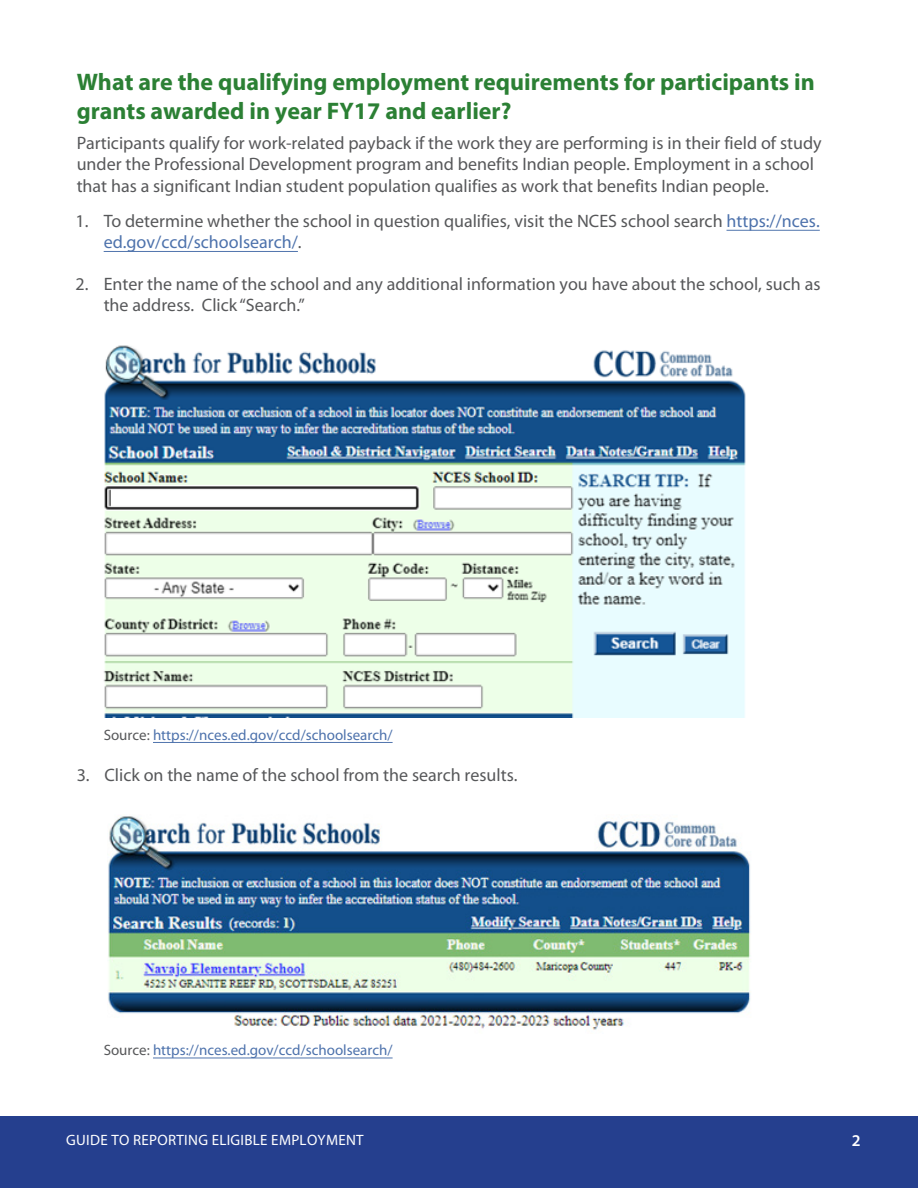
<style>
.page{position:relative;width:918px;height:1188px;background:#fff}
.page>*{position:absolute;margin:0;border:0;box-sizing:border-box;transform-origin:0 0}
.t1{font:700 24px/28.8px "Myriad Pro";color:#2b8034}
.t2{font:18px/21.6px "Myriad Pro";color:#57585a}
.t3{font:600 16.5px "Myriad Pro";color:#fff}
.t4{font:15px "Myriad Pro";color:#4d72ac}
.t5{font:15px "Myriad Pro";letter-spacing:.02em;color:#fff}
.s1{color:#4d72ac}
.s2{color:#57585a}
</style>
<div class="page">
<hr style="left:727px;top:230px;width:93px;height:1px;background:#4d72ac">
<hr style="left:104px;top:251px;width:194px;height:1px;background:#4d72ac">
<img style="left:104px;top:345px;width:641px;height:372px">
<hr style="left:153px;top:742px;width:240px;height:1px;background:#4d72ac">
<img style="left:108px;top:816px;width:643px;height:214px">
<hr style="left:153px;top:1058px;width:240px;height:1px;background:#4d72ac">
<div style="left:0;top:1117px;width:918px;height:71px;background:#253f8e"></div>
<h1 class="t1" style="left:77px;top:67px;width:740px">What are the qualifying employment requirements for participants in grants awarded in year FY17 and earlier?</h1>
<p class="t2" style="left:77px;top:131px;width:746px">Participants qualify for work-related payback if the work they are performing is in their field of study under the Professional Development program and benefits Indian people. Employment in a school that has a significant Indian student population qualifies as work that benefits Indian people.</p>
<p class="t2" style="left:104px;top:210px;width:718px;line-height:21.1px;text-indent:-28px">1. To determine whether the school in question qualifies, visit the NCES school search <span class="s1">https://nces. ed.gov/ccd/schoolsearch/</span>.</p>
<p class="t2" style="left:104px;top:273px;width:718px;line-height:21.1px;text-indent:-28px">2. Enter the name of the school and any additional information you have about the school, such as the address. Click “Search.”</p>
<p class="t4" style="left:104px;top:725px;width:290px"><span class="s2">Source:</span> https://nces.ed.gov/ccd/schoolsearch/</p>
<p class="t2" style="left:77px;top:764px;width:442px">3. Click on the name of the school from the search results.</p>
<p class="t4" style="left:104px;top:1041px;width:290px"><span class="s2">Source:</span> https://nces.ed.gov/ccd/schoolsearch/</p>
<p class="t5" style="left:66px;top:1131px;width:299px">GUIDE TO REPORTING ELIGIBLE EMPLOYMENT</p>
<p class="t3" style="left:852px;top:1130px;width:10px">2</p>
</div>
